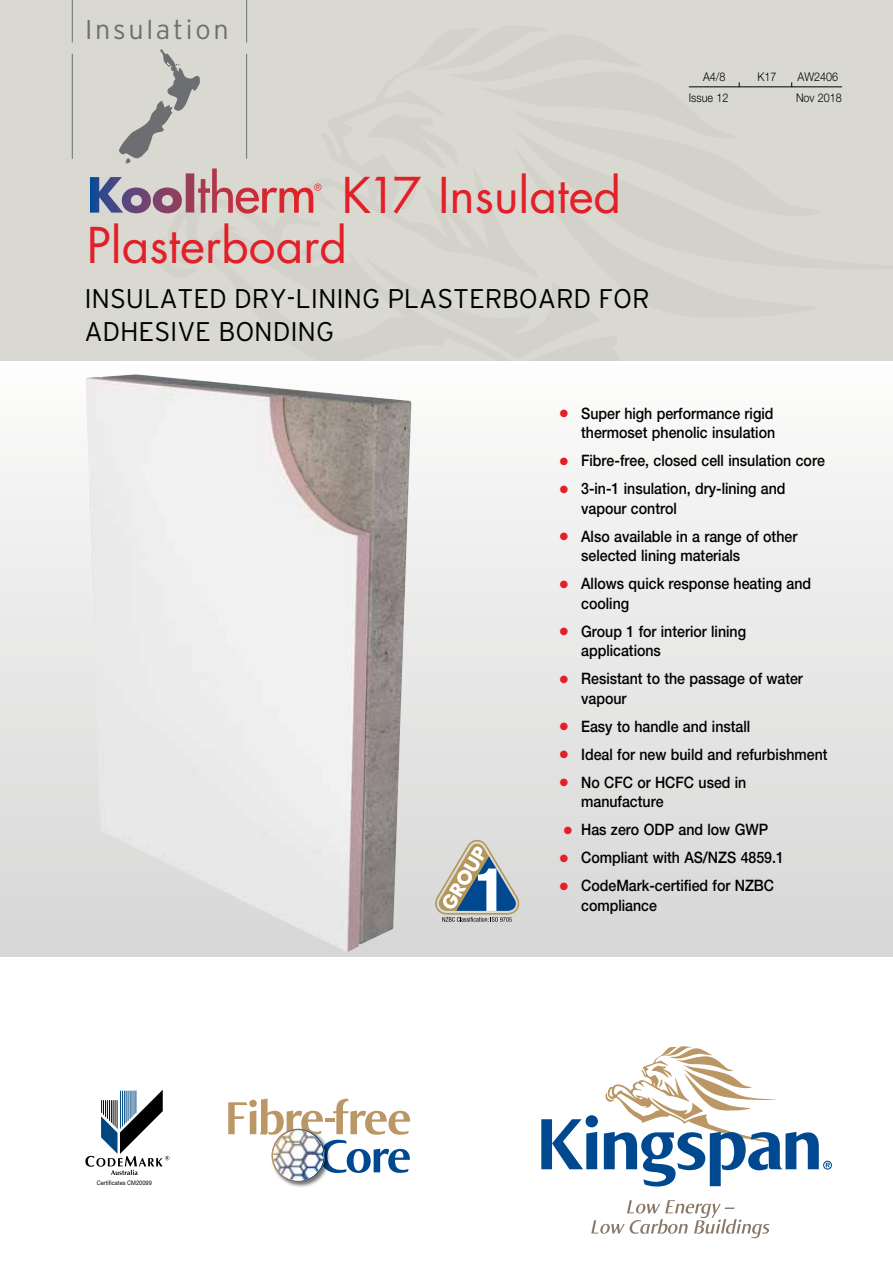
<style>
.page{position:relative;width:893px;height:1263px;background:#fff}
.page>*{position:absolute;margin:0;border:0;box-sizing:border-box;transform-origin:0 0}
.t1{font:48px/49.5px "Futura";color:#e31f27}
.t2{font:300 27px/33px "Interstate";letter-spacing:-.005em;color:#000}
.t3{font:300 27px "Interstate";letter-spacing:.1em;color:#6d6e71}
.t4{font:500 15.75px/19.5px "Helvetica Neue";color:#000;scale:.9 1}
.t5{font:300 12px "Helvetica Neue";color:#000;scale:.9 1}
.t6{font:6.15px "Helvetica Neue";letter-spacing:.005em;color:#000;scale:.9 1}
.s1{color:#e31f27}
</style>
<div class="page">
<div style="left:0;top:0;width:893px;height:361px;background:#d8d8d1"></div>
<div style="left:0;top:361px;width:893px;height:596px;background:linear-gradient(to bottom,#fcfcfb,#d6d6d5)"></div>
<hr style="left:689px;top:87px;width:153px;height:1px;background:#000">
<hr style="left:72px;top:0;width:1px;height:43px;background:#6d6e71">
<hr style="left:246px;top:0;width:1px;height:43px;background:#6d6e71">
<svg style="left:591px;top:1200px;width:178px;height:38px"></svg>
<div style="left:586px;top:1115px;width:12px;height:12px;background:#004990;border-radius:50%"></div>
<svg style="left:541px;top:1119px;width:56px;height:50px"></svg>
<svg style="left:604px;top:1046px;width:228px;height:140px"></svg>
<hr style="left:72px;top:54px;width:1px;height:105px;background:#6d6e71">
<svg style="left:90px;top:49px;width:231px;height:165px"></svg>
<img style="left:85px;top:374px;width:326px;height:578px">
<img style="left:285px;top:1182px;width:32px;height:5px">
<svg style="left:228px;top:1098px;width:182px;height:84px"></svg>
<svg style="left:85px;top:1090px;width:84px;height:85px"></svg>
<svg style="left:435px;top:840px;width:84px;height:82px"></svg>
<h2 class="t3" style="left:85px;top:14px;width:145px">Insulation</h2>
<h1 class="t1" style="left:87px;top:170px;width:536px;text-indent:255px">K17 Insulated<br>Plasterboard</h1>
<h2 class="t2" style="left:84px;top:282px;width:567px">INSULATED DRY-LINING PLASTERBOARD FOR<br>ADHESIVE BONDING</h2>
<p class="t5" style="left:703px;top:69px;width:26px">A4/8</p>
<p class="t5" style="left:757px;top:69px;width:23px">K17</p>
<p class="t5" style="left:798px;top:69px;width:47px">AW2406</p>
<p class="t5" style="left:689px;top:90px;width:45px">Issue 12</p>
<p class="t5" style="left:796px;top:90px;width:53px">Nov 2018</p>
<p class="t6" style="left:97px;top:1179px;width:62px">Certificates CM20099</p>
<p class="t4" style="left:560px;top:403px;width:241px;text-align:right"><span class="s1">●</span> Super high performance rigid thermoset phenolic insulation</p>
<p class="t4" style="left:560px;top:450px;width:296px"><span class="s1">●</span> Fibre-free, closed cell insulation core</p>
<p class="t4" style="left:581px;top:478px;width:229px;text-indent:-21px"><span class="s1">●</span> 3-in-1 insulation, dry-lining and vapour control</p>
<p class="t4" style="left:581px;top:526px;width:242px;text-indent:-21px"><span class="s1">●</span> Also available in a range of other selected lining materials</p>
<p class="t4" style="left:581px;top:573px;width:257px;text-indent:-21px"><span class="s1">●</span> Allows quick response heating and cooling</p>
<p class="t4" style="left:581px;top:621px;width:185px;text-indent:-21px"><span class="s1">●</span> Group 1 for interior lining applications</p>
<p class="t4" style="left:581px;top:668px;width:248px;text-indent:-21px"><span class="s1">●</span> Resistant to the passage of water vapour</p>
<p class="t4" style="left:560px;top:716px;width:213px"><span class="s1">●</span> Easy to handle and install</p>
<p class="t4" style="left:560px;top:744px;width:299px"><span class="s1">●</span> Ideal for new build and refurbishment</p>
<p class="t4" style="left:581px;top:772px;width:185px;text-indent:-21px"><span class="s1">●</span> No CFC or HCFC used in manufacture</p>
<p class="t4" style="left:564px;top:819px;width:229px"><span class="s1">●</span> Has zero ODP and low GWP</p>
<p class="t4" style="left:560px;top:847px;width:251px"><span class="s1">●</span> Compliant with AS/NZS 4859.1</p>
<p class="t4" style="left:581px;top:875px;width:216px;text-indent:-21px"><span class="s1">●</span> CodeMark-certified for NZBC compliance</p>
</div>
